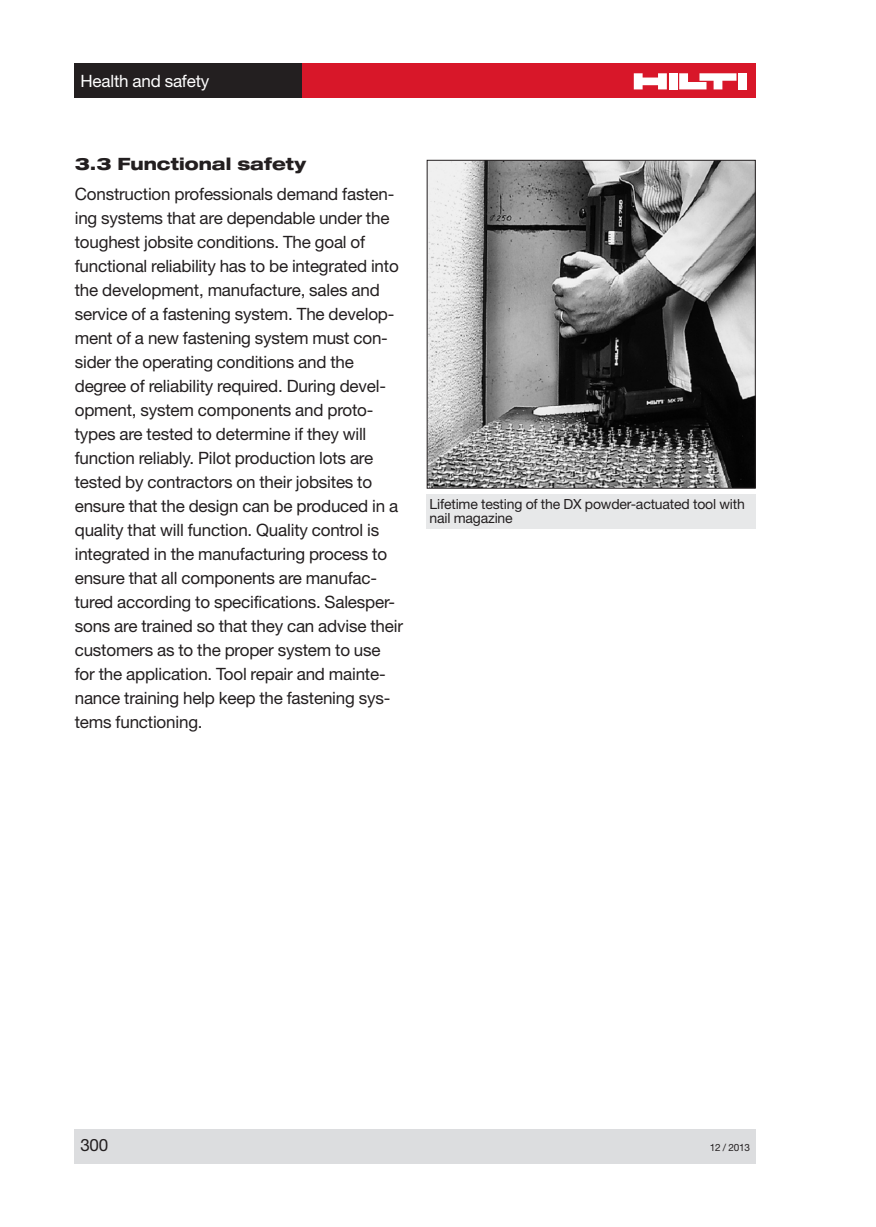
<style>
.page{position:relative;width:876px;height:1227px;background:#fff}
.page>*{position:absolute;margin:0;border:0;box-sizing:border-box;transform-origin:0 0}
.t1{font:17px/24px "Helvetica Neue";letter-spacing:-.01em;color:#231f20}
.t2{font:800 expanded 17px "Helvetica Neue";color:#231f20}
.t3{font:17px "Helvetica Neue";letter-spacing:-.01em;color:#fff}
.t4{font:14px/14px "Helvetica Neue";letter-spacing:-.01em;color:#231f20}
.t5{font:10px "Helvetica Neue";letter-spacing:-.02em;color:#231f20}
</style>
<div class="page">
<div style="left:301px;top:63px;width:454px;height:34px;background:#d81729"></div>
<div style="left:668px;top:73px;width:9px;height:16px;background:#fff"></div>
<div style="left:737px;top:73px;width:9px;height:16px;background:#fff"></div>
<svg style="left:633px;top:73px;width:33px;height:16px"></svg>
<svg style="left:679px;top:73px;width:57px;height:16px"></svg>
<div style="left:75px;top:63px;width:226px;height:34px;background:#231f20"></div>
<div style="left:75px;top:1129px;width:680px;height:34px;background:#dcdddf"></div>
<img style="left:428px;top:162px;width:325px;height:325px">
<div style="left:426px;top:160px;width:329px;height:329px;border:1px solid #231f20"></div>
<div style="left:426px;top:494px;width:329px;height:34px;background:#e7e8e9"></div>
<p class="t3" style="left:80px;top:75px;width:130px">Health and safety</p>
<p class="t2" style="left:75px;top:158px;width:232px">3.3 Functional safety</p>
<p class="t1" style="left:75px;top:184px;width:329px">Construction professionals demand fasten&shy;ing systems that are dependable under the toughest jobsite conditions. The goal of functional reliability has to be integrated into the development, manufacture, sales and service of a fastening system. The develop&shy;ment of a new fastening system must con&shy;sider the operating conditions and the degree of reliability required. During devel&shy;opment, system components and proto&shy;types are tested to determine if they will function reliably. Pilot production lots are tested by contractors on their jobsites to ensure that the design can be produced in a quality that will function. Quality control is integrated in the manufacturing process to ensure that all components are manufac&shy;tured according to specifications. Salesper&shy;sons are trained so that they can advise their customers as to the proper system to use for the application. Tool repair and mainte&shy;nance training help keep the fastening sys&shy;tems functioning.</p>
<p class="t4" style="left:429px;top:498px;width:317px">Lifetime testing of the DX powder-actuated tool with nail magazine</p>
<p class="t1" style="left:80px;top:1134px;width:29px">300</p>
<p class="t5" style="left:709px;top:1143px;width:42px">12 / 2013</p>
</div>
